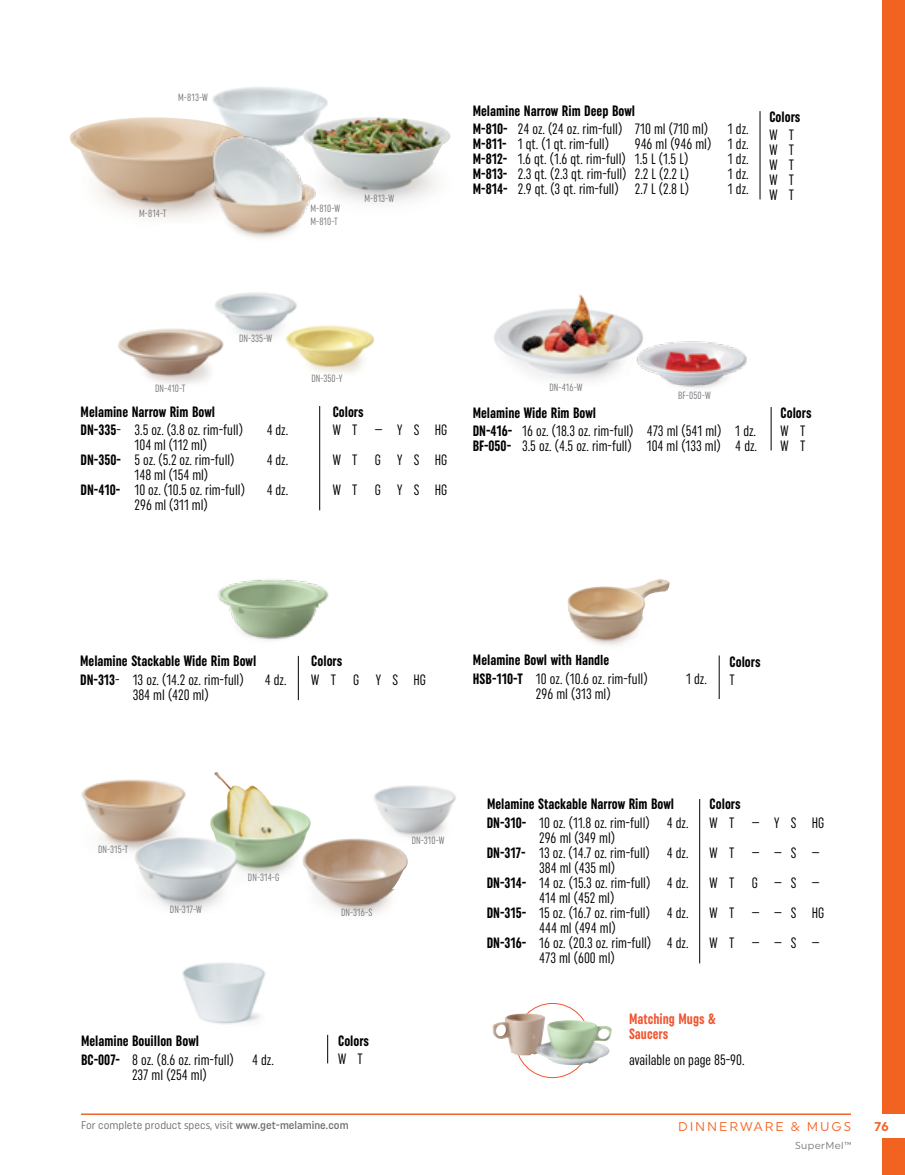
<style>
.page{position:relative;width:905px;height:1175px;background:#fff}
.page>*{position:absolute;margin:0;border:0;box-sizing:border-box;transform-origin:0 0}
.t1{font:extra-condensed 15px/15px "Uniform";color:#000}
.t2{font:700 extra-condensed 15px "Uniform";color:#000}
.t3{font:extra-condensed 15px/30px "Uniform";letter-spacing:.76em;color:#000}
.t4{font:700 extra-condensed 15px/15px "Uniform";color:#f15630}
.t5{font:12.75px "Uniform";letter-spacing:.15em;color:#f26322}
.t6{font:700 12.75px "Uniform";color:#f26322}
.t7{font:11.25px "Uniform Condensed";color:#6d6e71}
.t8{font:extra-condensed 10.5px/12.8px "Uniform";letter-spacing:.01em;color:#77787b}
.t9{font:10.2px "Uniform";letter-spacing:.03em;color:#77787b}
.s1{font-weight:700}
.s2{font-weight:500}
</style>
<div class="page">
<hr style="left:81px;top:1113px;width:769px;height:1px;background:#f26322">
<div style="left:881px;top:0;width:23px;height:1174px;background:#f26322"></div>
<div style="left:862px;top:1114px;width:42px;height:24px;background:#fff"></div>
<img style="left:417px;top:785px;width:39px;height:54px">
<img style="left:81px;top:779px;width:51px;height:72px">
<img style="left:132px;top:772px;width:285px;height:143px">
<img style="left:217px;top:579px;width:112px;height:61px">
<hr style="left:319px;top:406px;width:1px;height:104px;background:#000">
<img style="left:215px;top:292px;width:82px;height:47px">
<img style="left:282px;top:323px;width:93px;height:51px">
<img style="left:117px;top:318px;width:110px;height:66px">
<img style="left:494px;top:294px;width:149px;height:86px">
<img style="left:630px;top:333px;width:117px;height:56px">
<svg style="left:327px;top:1034px;width:1px;height:29px"></svg>
<hr style="left:718px;top:655px;width:1px;height:44px;background:#000">
<hr style="left:699px;top:799px;width:1px;height:164px;background:#000">
<hr style="left:298px;top:656px;width:1px;height:44px;background:#000">
<hr style="left:770px;top:407px;width:1px;height:43px;background:#000">
<img style="left:182px;top:963px;width:84px;height:61px">
<img style="left:567px;top:579px;width:102px;height:67px">
<img style="left:492px;top:1013px;width:120px;height:52px">
<img style="left:212px;top:87px;width:116px;height:44px">
<img style="left:297px;top:117px;width:154px;height:86px">
<img style="left:69px;top:117px;width:180px;height:102px">
<img style="left:208px;top:131px;width:120px;height:107px">
<hr style="left:759px;top:111px;width:1px;height:88px;background:#000">
<p class="t8" style="left:178px;top:91px;width:31px">M-813-W</p>
<p class="t8" style="left:139px;top:207px;width:29px">M-814-T</p>
<p class="t8" style="left:310px;top:202px;width:31px">M-810-W<br>M-810-T</p>
<p class="t8" style="left:364px;top:192px;width:31px">M-813-W</p>
<p class="t2" style="left:472px;top:103px;width:164px">Melamine Narrow Rim Deep Bowl</p>
<p class="t1" style="left:472px;top:122px;width:237px"><span class="s1">M-810-</span> 24 oz. (24 oz. rim-full) 710 ml (710 ml)</p>
<p class="t1" style="left:728px;top:122px;width:22px">1 dz.</p>
<p class="t1" style="left:472px;top:137px;width:138px"><span class="s1">M-811-</span> 1 qt. (1 qt. rim-full)</p>
<p class="t1" style="left:472px;top:137px;width:277px;text-indent:162px">946 ml (946 ml) 1 dz.<br><span class="s1">M-812-</span> 1.6 qt. (1.6 qt. rim-full) 1.5 L (1.5 L)</p>
<p class="t1" style="left:728px;top:152px;width:22px">1 dz.</p>
<p class="t1" style="left:472px;top:167px;width:218px"><span class="s1">M-813-</span> 2.3 qt. (2.3 qt. rim-full) 2.2 L (2.2 L)</p>
<p class="t1" style="left:728px;top:167px;width:22px">1 dz.</p>
<p class="t1" style="left:472px;top:182px;width:218px"><span class="s1">M-814-</span> 2.9 qt. (3 qt. rim-full) 2.7 L (2.8 L)</p>
<p class="t1" style="left:728px;top:182px;width:22px">1 dz.</p>
<p class="t2" style="left:769px;top:109px;width:33px">Colors</p>
<p class="t1" style="left:769px;top:128px;width:26px;text-align:justify">W T W T W T W T W T</p>
<p class="t8" style="left:155px;top:382px;width:32px">DN-410-T</p>
<p class="t2" style="left:81px;top:403px;width:136px">Melamine Narrow Rim Bowl</p>
<p class="t8" style="left:239px;top:332px;width:35px">DN-335-W</p>
<p class="t1" style="left:81px;top:422px;width:164px"><span class="s1">DN-335</span>- 3.5 oz. (3.8 oz. rim-full)</p>
<p class="t1" style="left:267px;top:422px;width:23px">4 dz.</p>
<p class="t1" style="left:81px;top:437px;width:155px;text-indent:54px">104 ml (112 ml)<br><span class="s1">DN-350-</span> 5 oz. (5.2 oz. rim-full)</p>
<p class="t1" style="left:267px;top:452px;width:23px">4 dz.</p>
<p class="t1" style="left:81px;top:467px;width:166px;text-indent:54px">148 ml (154 ml)<br><span class="s1">DN-410-</span> 10 oz. (10.5 oz. rim-full)</p>
<p class="t1" style="left:267px;top:482px;width:23px">4 dz.</p>
<p class="t1" style="left:135px;top:497px;width:75px">296 ml (311 ml)</p>
<p class="t8" style="left:311px;top:372px;width:33px">DN-350-Y</p>
<p class="t2" style="left:332px;top:403px;width:33px">Colors</p>
<p class="t1" style="left:332px;top:415px;width:116px;line-height:30px;text-align:justify">W T — Y S HG WT G YS HG WT G YS HG</p>
<p class="t8" style="left:549px;top:381px;width:34px">DN-416-W</p>
<p class="t2" style="left:472px;top:404px;width:125px">Melamine Wide Rim Bowl</p>
<p class="t8" style="left:678px;top:389px;width:34px">BF-050-W</p>
<p class="t1" style="left:472px;top:423px;width:286px"><span class="s1">DN-416-</span> 16 oz. (18.3 oz. rim-full) 473 ml (541 ml) 1 dz.<br><span class="s1">BF-050-</span> 3.5 oz. (4.5 oz. rim-full) 104 ml (133 ml) 4 dz.</p>
<p class="t2" style="left:780px;top:404px;width:33px">Colors</p>
<p class="t1" style="left:780px;top:423px;width:26px">W T<br>W T</p>
<p class="t2" style="left:80px;top:652px;width:177px">Melamine Stackable Wide Rim Bowl</p>
<p class="t1" style="left:80px;top:672px;width:165px"><span class="s1">DN-313</span>- 13 oz. (14.2 oz. rim-full)</p>
<p class="t1" style="left:265px;top:672px;width:23px">4 dz.</p>
<p class="t1" style="left:133px;top:687px;width:77px">384 ml (420 ml)</p>
<p class="t2" style="left:311px;top:652px;width:33px">Colors</p>
<p class="t1" style="left:311px;top:672px;width:116px">WT G YS HG</p>
<p class="t2" style="left:473px;top:651px;width:138px">Melamine Bowl with Handle</p>
<p class="t1" style="left:473px;top:671px;width:176px"><span class="s1">HSB-110-T</span> 10 oz. (10.6 oz. rim-full)</p>
<p class="t1" style="left:686px;top:671px;width:22px">1 dz.</p>
<p class="t1" style="left:536px;top:686px;width:76px">296 ml (313 ml)</p>
<p class="t2" style="left:729px;top:653px;width:33px">Colors</p>
<p class="t1" style="left:729px;top:672px;width:7px">T</p>
<p class="t8" style="left:98px;top:843px;width:32px">DN-315-T</p>
<p class="t8" style="left:170px;top:903px;width:33px">DN-317-W</p>
<p class="t8" style="left:248px;top:870px;width:33px">DN-314-G</p>
<p class="t2" style="left:81px;top:1031px;width:119px">Melamine Bouillon Bowl</p>
<p class="t1" style="left:132px;top:1052px;width:143px;text-indent:-51px"><span class="s1">BC-007-</span> 8 oz. (8.6 oz. rim-full) 4 dz.<br>237 ml (254 ml)</p>
<p class="t8" style="left:341px;top:906px;width:33px">DN-316-S</p>
<p class="t8" style="left:412px;top:834px;width:34px">DN-310-W</p>
<p class="t2" style="left:338px;top:1032px;width:33px">Colors</p>
<p class="t1" style="left:338px;top:1051px;width:26px">W T</p>
<p class="t2" style="left:487px;top:795px;width:188px">Melamine Stackable Narrow Rim Bowl</p>
<p class="t1" style="left:486px;top:815px;width:203px"><span class="s1">DN-310-</span> 10 oz. (11.8 oz. rim-full) 4 dz.</p>
<p class="t1" style="left:539px;top:830px;width:77px">296 ml (349 ml)</p>
<p class="t1" style="left:486px;top:845px;width:203px"><span class="s1">DN-317-</span> 13 oz. (14.7 oz. rim-full) 4 dz.</p>
<p class="t1" style="left:539px;top:860px;width:77px">384 ml (435 ml)</p>
<p class="t1" style="left:486px;top:875px;width:203px"><span class="s1">DN-314-</span> 14 oz. (15.3 oz. rim-full) 4 dz.</p>
<p class="t1" style="left:539px;top:890px;width:77px">414 ml (452 ml)</p>
<p class="t1" style="left:486px;top:905px;width:203px"><span class="s1">DN-315-</span> 15 oz. (16.7 oz. rim-full) 4 dz.</p>
<p class="t1" style="left:539px;top:920px;width:78px">444 ml (494 ml)</p>
<p class="t1" style="left:486px;top:935px;width:203px"><span class="s1">DN-316-</span> 16 oz. (20.3 oz. rim-full) 4 dz.</p>
<p class="t1" style="left:539px;top:950px;width:77px">473 ml (600 ml)</p>
<p class="t2" style="left:709px;top:795px;width:33px">Colors</p>
<p class="t3" style="left:709px;top:808px;width:116px">WT — YS HG<br>WT ——S—<br>WT G—S—<br>WT — —S HG<br>WT ——S—</p>
<p class="t4" style="left:629px;top:1011px;width:88px">Matching Mugs &amp;<br>Saucers</p>
<p class="t1" style="left:629px;top:1052px;width:117px">available on page 85-90.</p>
<p class="t7" style="left:81px;top:1118px;width:269px">For complete product specs, visit <span class="s2">www.get-melamine.com</span></p>
<p class="t5" style="left:678px;top:1118px;width:174px">DINNERWARE &amp; MUGS</p>
<p class="t6" style="left:874px;top:1118px;width:16px">76</p>
<p class="t9" style="left:795px;top:1139px;width:58px">SuperMel™</p>
</div>
